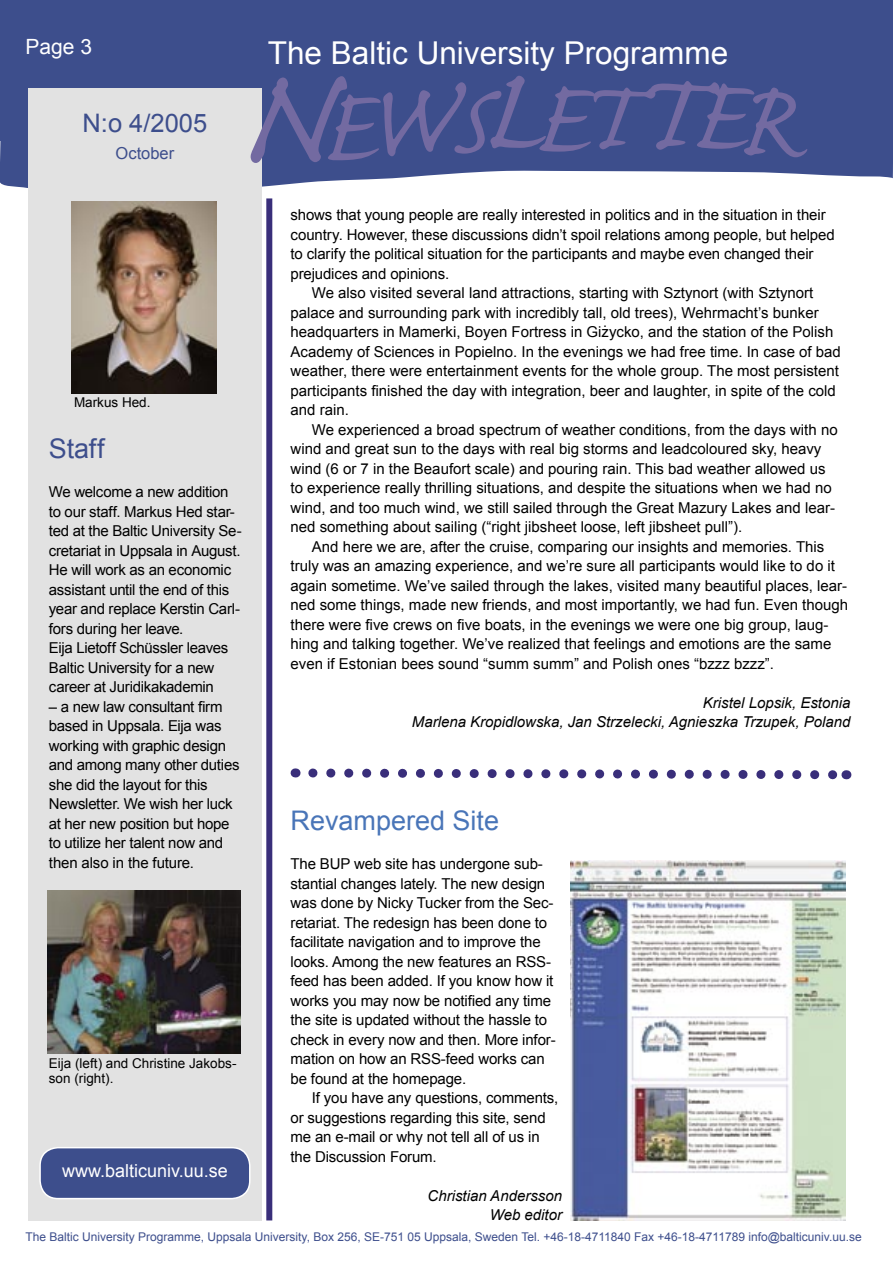
<style>
.page{position:relative;width:893px;height:1263px;background:#fff}
.page>*{position:absolute;margin:0;border:0;box-sizing:border-box;transform-origin:0 0}
.t1{font:150px "Caflisch Script Pro";color:#736aa1}
.t2{font:135px "Caflisch Script Pro";color:#736aa1}
.t3{font:31.5px "Arial";color:#fff}
.Grön_rubrik{font:27px "Arial";color:#4975b8}
.Grön_rubrik-2{font:27px "Arial";letter-spacing:-.005em;color:#3d4e8c}
.t4{font:25.5px "Arial";color:#3d4e8c}
.t5{font:21px "Arial";color:#fff}
.t6{font:18px "Arial";color:#fff}
.t7{font:16.5px "Arial";color:#3d4e8c}
.brödtext{font:15px/19.5px "Arial";color:#000}
.brödtext_u_indrag{font:15px/19.5px "Arial";letter-spacing:-.02em;color:#000}
.brödtext-2{font:italic 15px "Arial";color:#000}
.brödtext_u_indrag-2{font:italic 15px "Arial";color:#000}
.brödtext_u_indrag-3{font:13.5px/15px "Arial";color:#000}
.t8{font:12px "Arial";color:#3d4e8c}
.s1{font-size:135px}
.s2{font-size:126px}
.s3{font-family:"Helvetica CE"}
</style>
<div class="page">
<svg style="left:0;top:140px;width:893px;height:48px;fill:#3d4e8c"></svg>
<div style="left:0;top:0;width:893px;height:140px;background:#3d4e8c"></div>
<div style="left:266px;top:198px;width:6px;height:1022px;background:#392e7a"></div>
<div style="left:28px;top:88px;width:234px;height:1132px;background:#e2e2e2"></div>
<svg style="left:39px;top:1147px;width:212px;height:51px;background:#495993"></svg>
<img style="left:47px;top:891px;width:193px;height:163px">
<img style="left:72px;top:202px;width:144px;height:191px">
<svg style="left:308px;top:768px;width:539px;height:12px"></svg>
<img style="left:571px;top:860px;width:275px;height:360px">
<div style="left:262px;top:140px;width:241px;height:25px;background:#3d4e8c"></div>
<svg style="left:649px;top:140px;width:106px;height:10px"></svg>
<p class="t5" style="left:26px;top:35px;width:68px">Page 3</p>
<p class="t4" style="left:83px;top:108px;width:126px">N:o 4/2005</p>
<p class="t7" style="left:116px;top:144px;width:60px">October</p>
<p class="brödtext_u_indrag-3" style="left:74px;top:394px;width:78px">Markus Hed.</p>
<p class="Grön_rubrik-2" style="left:49px;top:434px;width:57px">Staff</p>
<p class="brödtext_u_indrag" style="left:49px;top:482px;width:194px">We welcome a new addition to our staff. Markus Hed star&shy;ted at the Baltic University Se&shy;cretariat in Uppsala in August.<br>He will work as an economic assistant until the end of this year and replace Kerstin Carl&shy;fors during her leave.</p>
<p class="brödtext_u_indrag" style="left:49px;top:638px;width:181px">Eija Lietoff Schüssler leaves<br>Baltic University for a new career at Juridikakademin</p>
<p class="brödtext_u_indrag" style="left:49px;top:697px;width:192px">– a new law consultant firm based in Uppsala. Eija was working with graphic design and among many other duties she did the layout for this<br>Newsletter. We wish her luck at her new position but hope to utilize her talent now and then also in the future.</p>
<p class="brödtext_u_indrag-3" style="left:49px;top:1055px;width:189px">Eija (left) and Christine Jakobs&shy;son (right).</p>
<p class="t6" style="left:62px;top:1160px;width:167px">www.balticuniv.uu.se</p>
<p class="t3" style="left:268px;top:35px;width:462px">The Baltic University Programme</p>
<p class="t1" style="left:481px;top:33px;width:161px">L<span class="s1">E</span><span class="s2">T</span></p>
<p class="t2" style="left:735px;top:51px;width:68px">R</p>
<p class="brödtext" style="left:291px;top:205px;width:546px">shows that young people are really interested in politics and in the situation in their country. However, these discussions didn’t spoil relations among people, but helped to clarify the political situation for the participants and maybe even changed their prejudices and opinions.</p>
<p class="brödtext" style="left:291px;top:283px;width:552px;text-indent:21px">We also visited several land attractions, starting with Sztynort (with Sztynort palace and surrounding park with incredibly tall, old trees), Wehrmacht’s bunker headquarters in Mamerki, Boyen Fortress in Gi<span class="s3">ż</span>ycko, and the station of the Polish Academy of Sciences in Popielno. In the evenings we had free time. In case of bad weather, there were entertainment events for the whole group. The most persistent participants finished the day with integration, beer and laughter, in spite of the cold and rain.</p>
<p class="brödtext" style="left:291px;top:419px;width:549px;text-indent:21px">We experienced a broad spectrum of weather conditions, from the days with no wind and great sun to the days with real big storms and leadcoloured sky, heavy wind (6 or 7 in the Beaufort scale) and pouring rain. This bad weather allowed us to experience really thrilling situations, and despite the situations when we had no wind, and too much wind, we still sailed through the Great Mazury Lakes and lear&shy;ned something about sailing (“right jibsheet loose, left jibsheet pull”).</p>
<p class="brödtext" style="left:291px;top:536px;width:559px;text-indent:21px">And here we are, after the cruise, comparing our insights and memories. This truly was an amazing experience, and we’re sure all participants would like to do it again sometime. We’ve sailed through the lakes, visited many beautiful places, lear&shy;ned some things, made new friends, and most importantly, we had fun. Even though there were five crews on five boats, in the evenings we were one big group, laug&shy;hing and talking together. We’ve realized that feelings and emotions are the same even if Estonian bees sound “summ summ” and Polish ones “bzzz bzzz”.</p>
<p class="brödtext-2" style="left:703px;top:694px;width:149px">Kristel Lopsik, Estonia</p>
<p class="brödtext-2" style="left:412px;top:713px;width:440px">Marlena Kropidlowska, Jan Strzelecki, Agnieszka Trzupek, Poland</p>
<p class="Grön_rubrik" style="left:291px;top:806px;width:210px">Revampered Site</p>
<p class="brödtext" style="left:291px;top:854px;width:267px">The BUP web site has undergone sub&shy;stantial changes lately. The new design was done by Nicky Tucker from the Sec&shy;retariat. The redesign has been done to facilitate navigation and to improve the looks. Among the new features an RSS&shy;feed has been added. If you know how it works you may now be notified any time the site is updated without the hassle to check in every now and then. More infor&shy;mation on how an RSS-feed works can be found at the homepage.</p>
<p class="brödtext" style="left:291px;top:1088px;width:269px;text-indent:21px">If you have any questions, comments, or suggestions regarding this site, send me an e-mail or why not tell all of us in the Discussion Forum.</p>
<p class="brödtext_u_indrag-2" style="left:427px;top:1187px;width:136px">Christian Andersson</p>
<p class="brödtext_u_indrag-2" style="left:490px;top:1207px;width:74px">Web editor</p>
<p class="t8" style="left:26px;top:1229px;width:838px">The Baltic University Programme, Uppsala University, Box 256, SE-751 05 Uppsala, Sweden Tel. +46-18-4711840 Fax +46-18-4711789 info@balticuniv.uu.se</p>
</div>
